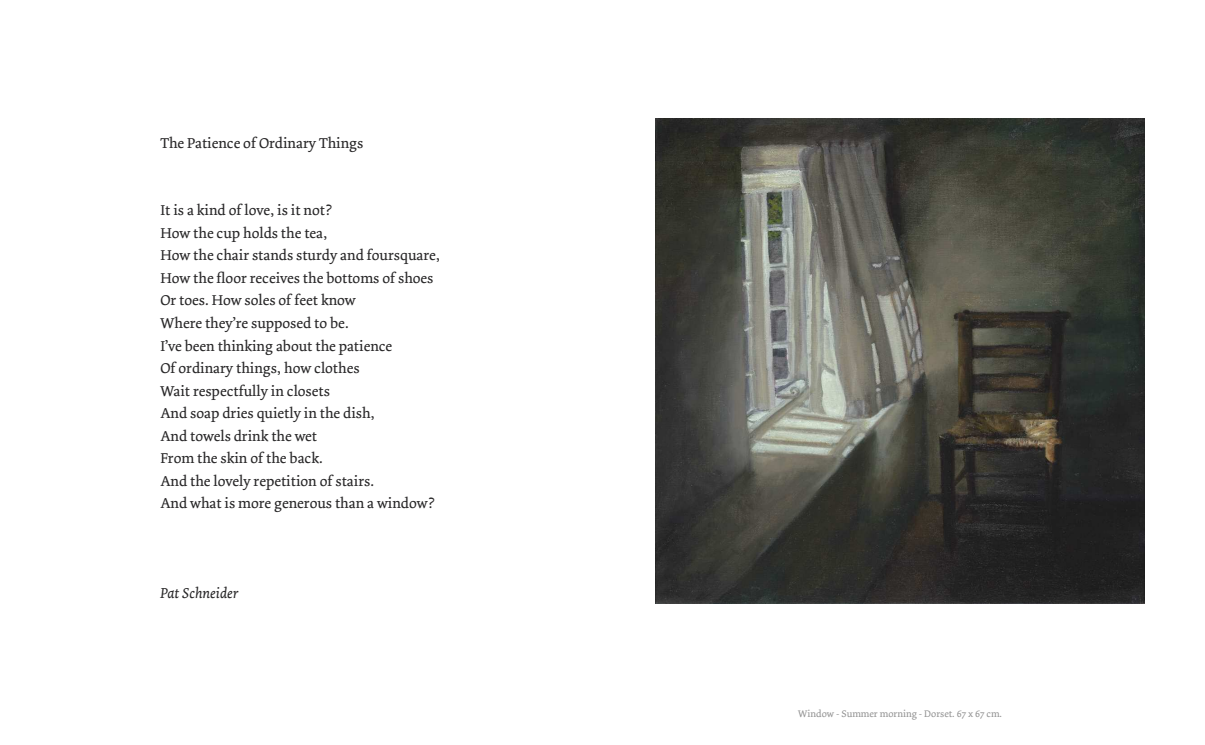
<style>
.page{position:relative;width:1205px;height:745px;background:#fff}
.page>*{position:absolute;margin:0;border:0;box-sizing:border-box;transform-origin:0 0}
.t1{font:15px/22.5px "Dolly";color:#272627}
.t2{font:italic 15px "Dolly";color:#272627}
.t3{font:10px "Dolly";color:#939393}
</style>
<div class="page">
<img style="left:656px;top:119px;width:488px;height:483px">
<p class="t1" style="left:160px;top:133px;width:204px">The Patience of Ordinary Things</p>
<p class="t1" style="left:160px;top:200px;width:281px">It is a kind of love, is it not?<br>How the cup holds the tea,<br>How the chair stands sturdy and foursquare,<br>How the floor receives the bottoms of shoes<br>Or toes. How soles of feet know<br>Where they’re supposed to be.<br>I’ve been thinking about the patience<br>Of ordinary things, how clothes<br>Wait respectfully in closets<br>And soap dries quietly in the dish,<br>And towels drink the wet<br>From the skin of the back.<br>And the lovely repetition of stairs.<br>And what is more generous than a window?</p>
<p class="t2" style="left:160px;top:587px;width:79px">Pat Schneider</p>
<p class="t3" style="left:798px;top:708px;width:205px">Window - Summer morning - Dorset. 67 x 67 cm.</p>
</div>
